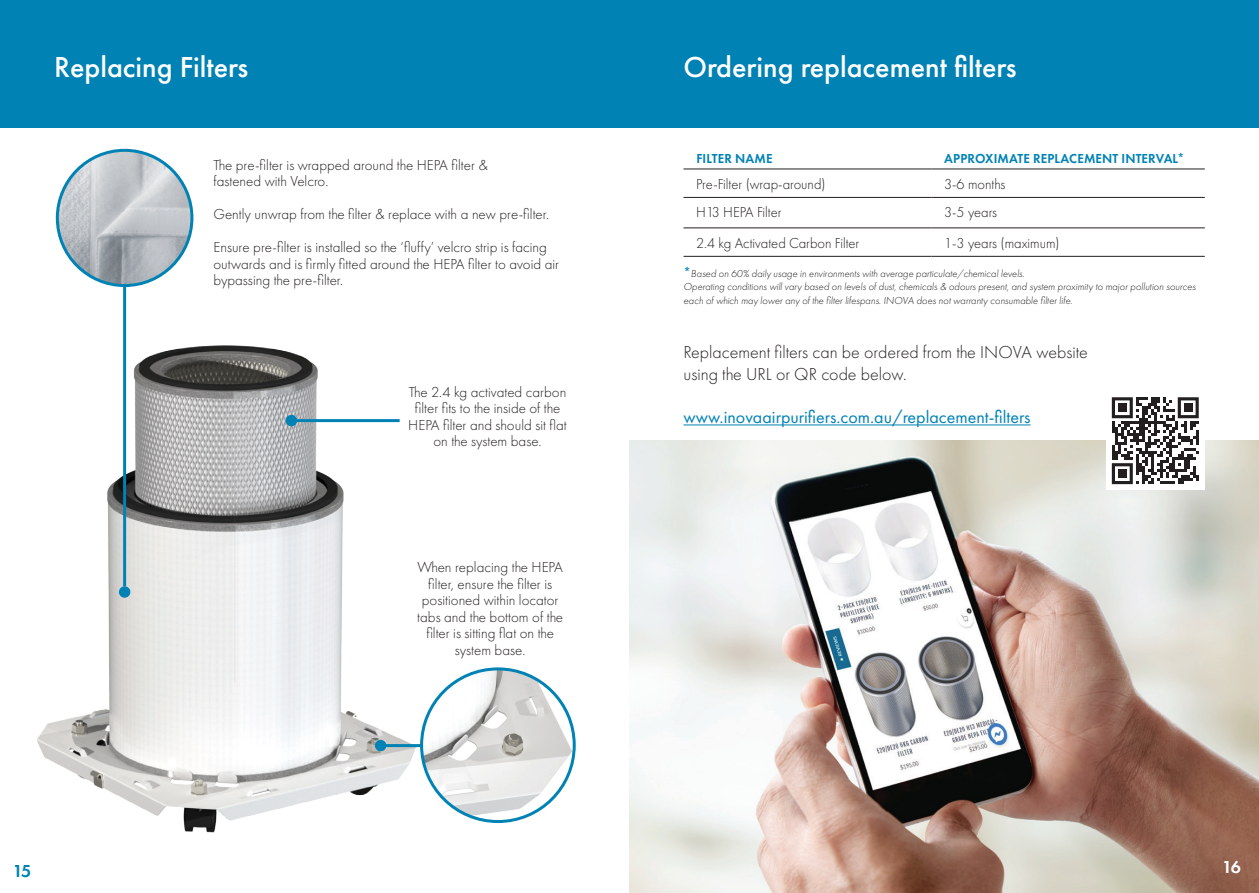
<style>
.page{position:relative;width:1259px;height:893px;background:#fff}
.page>*{position:absolute;margin:0;border:0;box-sizing:border-box;transform-origin:0 0}
.t1{font:500 30px "Futura PT";color:#fff}
.t2{font:300 18px/21.6px "Futura PT";color:#231f20}
.t3{font:18px "Futura PT";color:#0082b5}
.t4{font:600 18px "Futura PT";color:#0082b5}
.t5{font:600 18px "Futura PT";color:#fff}
.t6{font:300 15px/16.5px "Futura PT";color:#231f20;text-align:center}
.t7{font:600 13.5px "Futura PT";letter-spacing:.01em;color:#0082b5}
.t8{font:italic 300 10.5px/13.5px "Futura PT";color:#231f20}
.s1{font-weight:600;font-style:normal;font-size:13.5px;color:#0082b5}
</style>
<div class="page">
<div style="left:0;top:0;width:1259px;height:128px;background:#0082b5"></div>
<img style="left:629px;top:440px;width:630px;height:453px">
<div style="left:1105px;top:393px;width:99px;height:97px;background:#fff"></div>
<svg style="left:1111px;top:397px;width:87px;height:87px"></svg>
<div style="left:1117px;top:403px;width:9px;height:9px;background:#231f20"></div>
<div style="left:1183px;top:403px;width:9px;height:9px;background:#231f20"></div>
<div style="left:1117px;top:469px;width:9px;height:9px;background:#231f20"></div>
<hr style="left:683px;top:424px;width:347px;height:1px;background:#0082b5">
<img style="left:37px;top:341px;width:379px;height:492px">
<img style="left:421px;top:669px;width:152px;height:152px;border-radius:76px">
<div style="left:420px;top:667px;width:156px;height:156px;border:3px solid #0082b5;border-radius:50%"></div>
<img style="left:57px;top:151px;width:135px;height:134px;border-radius:67px">
<div style="left:56px;top:149px;width:137px;height:138px;border:3px solid #0082b5;border-radius:50%"></div>
<hr style="left:234px;top:462px;width:1px;height:221px;background:#7e716e">
<hr style="left:384px;top:744px;width:37px;height:3px;background:#0082b5">
<div style="left:375px;top:740px;width:11px;height:11px;background:#0082b5;border-radius:50%"></div>
<hr style="left:295px;top:419px;width:105px;height:3px;background:#0082b5">
<div style="left:286px;top:415px;width:11px;height:11px;background:#0082b5;border-radius:50%"></div>
<div style="left:119px;top:586px;width:11px;height:12px;background:#0082b5;border-radius:50%"></div>
<hr style="left:123px;top:287px;width:3px;height:299px;background:#0082b5">
<hr style="left:683px;top:169px;width:248px;height:1px;background:#231f20">
<hr style="left:931px;top:169px;width:273px;height:1px;background:#231f20">
<hr style="left:683px;top:197px;width:248px;height:1px;background:#231f20">
<hr style="left:931px;top:197px;width:273px;height:1px;background:#231f20">
<hr style="left:683px;top:228px;width:248px;height:1px;background:#231f20">
<hr style="left:931px;top:228px;width:273px;height:1px;background:#231f20">
<hr style="left:683px;top:256px;width:248px;height:1px;background:#231f20">
<hr style="left:931px;top:256px;width:273px;height:1px;background:#231f20">
<h1 class="t1" style="left:54px;top:49px;width:196px">Replacing Filters</h1>
<h1 class="t1" style="left:683px;top:49px;width:335px">Ordering replacement filters</h1>
<p class="t6" style="left:213px;top:157px;width:276px;text-align:left">The pre-filter is wrapped around the HEPA filter &amp; fastened with Velcro.</p>
<p class="t6" style="left:213px;top:206px;width:337px">Gently unwrap from the filter &amp; replace with a new pre-filter.</p>
<p class="t6" style="left:213px;top:239px;width:347px;text-align:left">Ensure pre-filter is installed so the ‘fluffy’ velcro strip is facing outwards and is firmly fitted around the HEPA filter to avoid air bypassing the pre-filter.</p>
<p class="t6" style="left:408px;top:383px;width:160px">The 2.4 kg activated carbon filter fits to the inside of the<br>HEPA filter and should sit flat on the system base.</p>
<p class="t6" style="left:417px;top:559px;width:147px">When replacing the HEPA filter, ensure the filter is positioned within locator tabs and the bottom of the filter is sitting flat on the system base.</p>
<p class="t7" style="left:696px;top:150px;width:78px">FILTER NAME</p>
<p class="t7" style="left:944px;top:150px;width:242px">APPROXIMATE REPLACEMENT INTERVAL*</p>
<p class="t6" style="left:696px;top:176px;width:131px">Pre-Filter (wrap-around)</p>
<p class="t6" style="left:944px;top:176px;width:62px">3-6 months</p>
<p class="t6" style="left:696px;top:204px;width:87px">H13 HEPA Filter</p>
<p class="t6" style="left:944px;top:204px;width:54px">3-5 years</p>
<p class="t6" style="left:696px;top:235px;width:165px">2.4 kg Activated Carbon Filter</p>
<p class="t6" style="left:944px;top:235px;width:117px">1-3 years (maximum)</p>
<p class="t8" style="left:683px;top:267px;width:514px"><span class="s1">*</span>Based on 60% daily usage in environments with average particulate/chemical levels.<br>Operating conditions will vary based on levels of dust, chemicals &amp; odours present, and system proximity to major pollution sources each of which may lower any of the filter lifespans. INOVA does not warranty consumable filter life.</p>
<p class="t2" style="left:683px;top:342px;width:406px">Replacement filters can be ordered from the INOVA website using the URL or QR code below.</p>
<p class="t3" style="left:683px;top:406px;width:348px">www.inovaairpurifiers.com.au/replacement-filters</p>
<p class="t4" style="left:13px;top:860px;width:20px">15</p>
<p class="t5" style="left:1222px;top:856px;width:20px">16</p>
</div>
